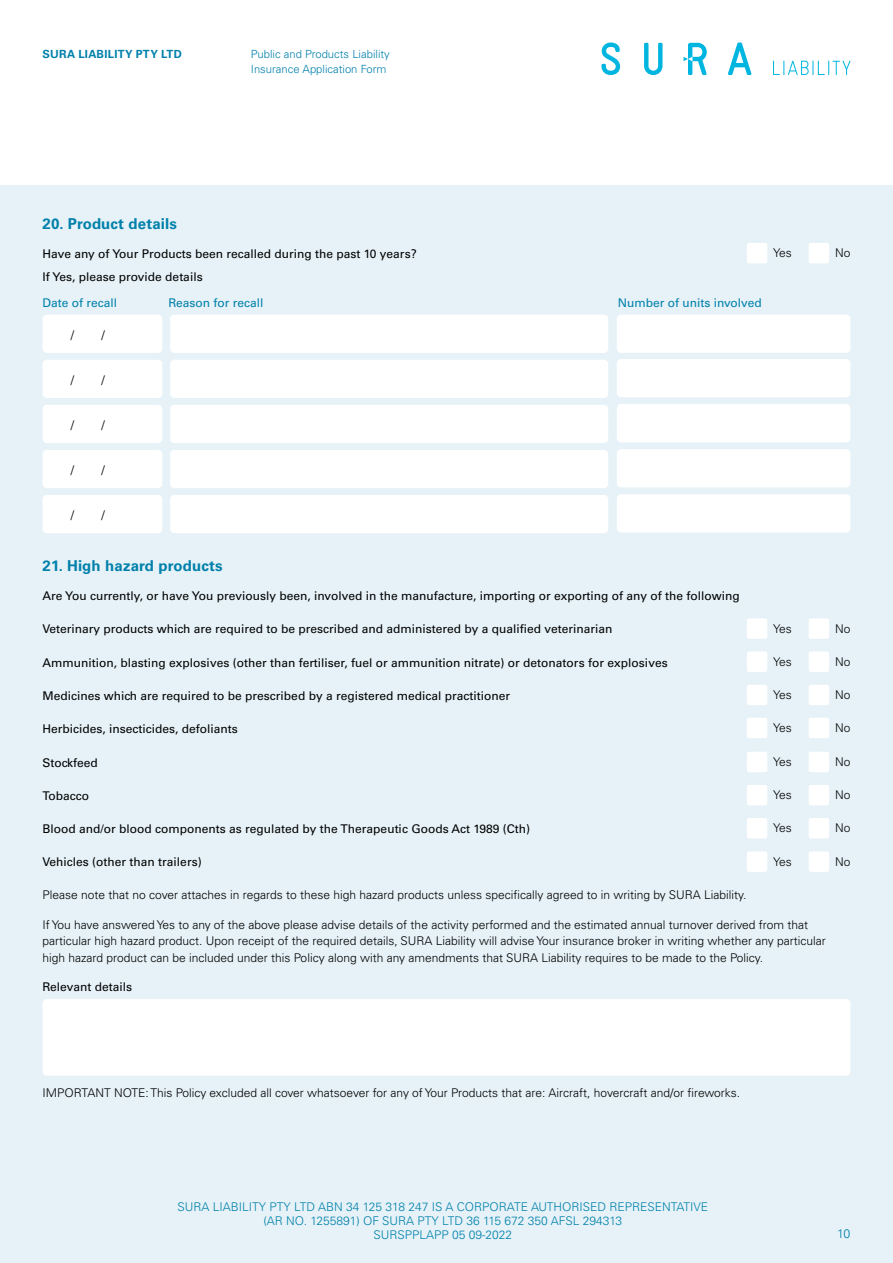
<style>
.page{position:relative;width:893px;height:1263px;background:#fff}
.page>*{position:absolute;margin:0;border:0;box-sizing:border-box;transform-origin:0 0}
.t1{font:700 15px "Univers LT Pro 65";letter-spacing:.01em;color:#0080ab}
.t2{font:300 12.3px "Univers LT Pro 45";color:#0080ab}
.t3{font:300 12px/16.5px "Univers LT Pro 45";color:#000}
.t4{font:12px "Univers LT Pro 55 Roman";color:#000}
.t5{font:300 12px/14.4px "Univers LT Pro 45";color:#0080ab;text-align:center}
.t6{font:12px "Univers LT Pro 55 Roman";color:#0080ab}
.t7{font:300 11.25px/15px "Univers LT Pro 45";color:#0080ab}
.t8{font:700 11.25px "Univers LT Pro 65";letter-spacing:.025em;color:#0080ab}
</style>
<div class="page">
<div style="left:0;top:185px;width:893px;height:1078px;background:#e6f2f7"></div>
<svg style="left:728px;top:43px;width:23px;height:32px"></svg>
<svg style="left:601px;top:43px;width:19px;height:32px"></svg>
<svg style="left:644px;top:43px;width:18px;height:32px"></svg>
<svg style="left:684px;top:43px;width:23px;height:32px"></svg>
<svg style="left:773px;top:61px;width:77px;height:14px"></svg>
<div style="left:747px;top:243px;width:20px;height:20px;background:#fff;border-radius:2px"></div>
<div style="left:809px;top:243px;width:20px;height:20px;background:#fff;border-radius:2px"></div>
<div style="left:747px;top:685px;width:20px;height:20px;background:#fff;border-radius:2px"></div>
<div style="left:809px;top:685px;width:20px;height:20px;background:#fff;border-radius:2px"></div>
<div style="left:747px;top:718px;width:20px;height:20px;background:#fff;border-radius:2px"></div>
<div style="left:809px;top:718px;width:20px;height:20px;background:#fff;border-radius:2px"></div>
<div style="left:747px;top:618px;width:20px;height:21px;background:#fff;border-radius:2px"></div>
<div style="left:809px;top:618px;width:20px;height:21px;background:#fff;border-radius:2px"></div>
<div style="left:747px;top:651px;width:20px;height:21px;background:#fff;border-radius:2px"></div>
<div style="left:809px;top:651px;width:20px;height:21px;background:#fff;border-radius:2px"></div>
<div style="left:747px;top:785px;width:20px;height:20px;background:#fff;border-radius:2px"></div>
<div style="left:809px;top:785px;width:20px;height:20px;background:#fff;border-radius:2px"></div>
<div style="left:747px;top:818px;width:20px;height:20px;background:#fff;border-radius:2px"></div>
<div style="left:809px;top:818px;width:20px;height:20px;background:#fff;border-radius:2px"></div>
<div style="left:747px;top:752px;width:20px;height:20px;background:#fff;border-radius:2px"></div>
<div style="left:809px;top:752px;width:20px;height:20px;background:#fff;border-radius:2px"></div>
<div style="left:747px;top:851px;width:20px;height:21px;background:#fff;border-radius:2px"></div>
<div style="left:809px;top:851px;width:20px;height:21px;background:#fff;border-radius:2px"></div>
<div style="left:43px;top:999px;width:807px;height:77px;background:#fff;border-radius:4px"></div>
<div style="left:170px;top:315px;width:438px;height:38px;background:#fff;border-radius:4px"></div>
<div style="left:170px;top:360px;width:438px;height:38px;background:#fff;border-radius:4px"></div>
<div style="left:170px;top:405px;width:438px;height:38px;background:#fff;border-radius:4px"></div>
<div style="left:170px;top:450px;width:438px;height:38px;background:#fff;border-radius:4px"></div>
<div style="left:170px;top:495px;width:438px;height:38px;background:#fff;border-radius:4px"></div>
<div style="left:617px;top:315px;width:233px;height:38px;background:#fff;border-radius:4px"></div>
<div style="left:617px;top:359px;width:233px;height:38px;background:#fff;border-radius:4px"></div>
<div style="left:617px;top:404px;width:233px;height:38px;background:#fff;border-radius:4px"></div>
<div style="left:617px;top:449px;width:233px;height:38px;background:#fff;border-radius:4px"></div>
<div style="left:617px;top:494px;width:233px;height:38px;background:#fff;border-radius:4px"></div>
<div style="left:43px;top:315px;width:119px;height:38px;background:#fff;border-radius:4px"></div>
<div style="left:43px;top:360px;width:119px;height:38px;background:#fff;border-radius:4px"></div>
<div style="left:43px;top:405px;width:119px;height:38px;background:#fff;border-radius:4px"></div>
<div style="left:43px;top:450px;width:119px;height:38px;background:#fff;border-radius:4px"></div>
<div style="left:43px;top:495px;width:119px;height:38px;background:#fff;border-radius:4px"></div>
<p class="t8" style="left:43px;top:46px;width:141px">SURA LIABILITY PTY LTD</p>
<p class="t7" style="left:251px;top:46px;width:140px">Public and Products Liability<br>Insurance Application Form</p>
<p class="t1" style="left:43px;top:213px;width:136px">20. Product details</p>
<p class="t4" style="left:43px;top:245px;width:376px">Have any of Your Products been recalled during the past 10 years?</p>
<p class="t3" style="left:773px;top:245px;width:20px">Yes</p>
<p class="t3" style="left:835px;top:245px;width:17px">No</p>
<p class="t4" style="left:43px;top:268px;width:162px">If Yes, please provide details</p>
<p class="t6" style="left:43px;top:294px;width:76px">Date of recall</p>
<p class="t6" style="left:168px;top:294px;width:97px">Reason for recall</p>
<p class="t6" style="left:618px;top:294px;width:146px">Number of units involved</p>
<p class="t3" style="left:71px;top:326px;width:5px">/</p>
<p class="t3" style="left:102px;top:326px;width:5px">/</p>
<p class="t3" style="left:71px;top:371px;width:5px">/</p>
<p class="t3" style="left:102px;top:371px;width:5px">/</p>
<p class="t3" style="left:71px;top:416px;width:5px">/</p>
<p class="t3" style="left:102px;top:416px;width:5px">/</p>
<p class="t3" style="left:71px;top:461px;width:5px">/</p>
<p class="t3" style="left:102px;top:461px;width:5px">/</p>
<p class="t3" style="left:71px;top:506px;width:5px">/</p>
<p class="t3" style="left:102px;top:506px;width:5px">/</p>
<p class="t1" style="left:43px;top:555px;width:182px">21. High hazard products</p>
<p class="t4" style="left:43px;top:588px;width:699px">Are You currently, or have You previously been, involved in the manufacture, importing or exporting of any of the following</p>
<p class="t4" style="left:43px;top:621px;width:571px">Veterinary products which are required to be prescribed and administered by a qualified veterinarian</p>
<p class="t3" style="left:773px;top:620px;width:20px">Yes</p>
<p class="t3" style="left:835px;top:620px;width:17px">No</p>
<p class="t4" style="left:43px;top:654px;width:627px">Ammunition, blasting explosives (other than fertiliser, fuel or ammunition nitrate) or detonators for explosives</p>
<p class="t3" style="left:773px;top:653px;width:20px">Yes</p>
<p class="t3" style="left:835px;top:653px;width:17px">No</p>
<p class="t4" style="left:43px;top:687px;width:469px">Medicines which are required to be prescribed by a registered medical practitioner</p>
<p class="t3" style="left:773px;top:686px;width:20px">Yes</p>
<p class="t3" style="left:835px;top:686px;width:17px">No</p>
<p class="t4" style="left:43px;top:720px;width:197px">Herbicides, insecticides, defoliants</p>
<p class="t3" style="left:773px;top:719px;width:20px">Yes</p>
<p class="t3" style="left:835px;top:719px;width:17px">No</p>
<p class="t4" style="left:43px;top:754px;width:57px">Stockfeed</p>
<p class="t3" style="left:773px;top:753px;width:20px">Yes</p>
<p class="t3" style="left:835px;top:753px;width:17px">No</p>
<p class="t4" style="left:43px;top:787px;width:48px">Tobacco</p>
<p class="t3" style="left:773px;top:787px;width:20px">Yes</p>
<p class="t3" style="left:835px;top:787px;width:17px">No</p>
<p class="t4" style="left:43px;top:820px;width:489px">Blood and/or blood components as regulated by the Therapeutic Goods Act 1989 (Cth)</p>
<p class="t3" style="left:773px;top:820px;width:20px">Yes</p>
<p class="t3" style="left:835px;top:820px;width:17px">No</p>
<p class="t4" style="left:43px;top:854px;width:161px">Vehicles (other than trailers)</p>
<p class="t3" style="left:773px;top:853px;width:20px">Yes</p>
<p class="t3" style="left:835px;top:853px;width:17px">No</p>
<p class="t3" style="left:43px;top:887px;width:706px">Please note that no cover attaches in regards to these high hazard products unless specifically agreed to in writing by SURA Liability.</p>
<p class="t3" style="left:43px;top:916px;width:785px">If You have answered Yes to any of the above please advise details of the activity performed and the estimated annual turnover derived from that particular high hazard product. Upon receipt of the required details, SURA Liability will advise Your insurance broker in writing whether any particular high hazard product can be included under this Policy along with any amendments that SURA Liability requires to be made to the Policy.</p>
<p class="t4" style="left:43px;top:978px;width:91px">Relevant details</p>
<p class="t3" style="left:43px;top:1085px;width:699px">IMPORTANT NOTE: This Policy excluded all cover whatsoever for any of Your Products that are: Aircraft, hovercraft and/or fireworks.</p>
<p class="t5" style="left:177px;top:1199px;width:532px">SURA LIABILITY PTY LTD ABN 34 125 318 247 IS A CORPORATE AUTHORISED REPRESENTATIVE (AR NO. 1255891) OF SURA PTY LTD 36 115 672 350 AFSL 294313<br>SURSPPLAPP 05 09-2022</p>
<p class="t2" style="left:837px;top:1226px;width:15px">10</p>
</div>
